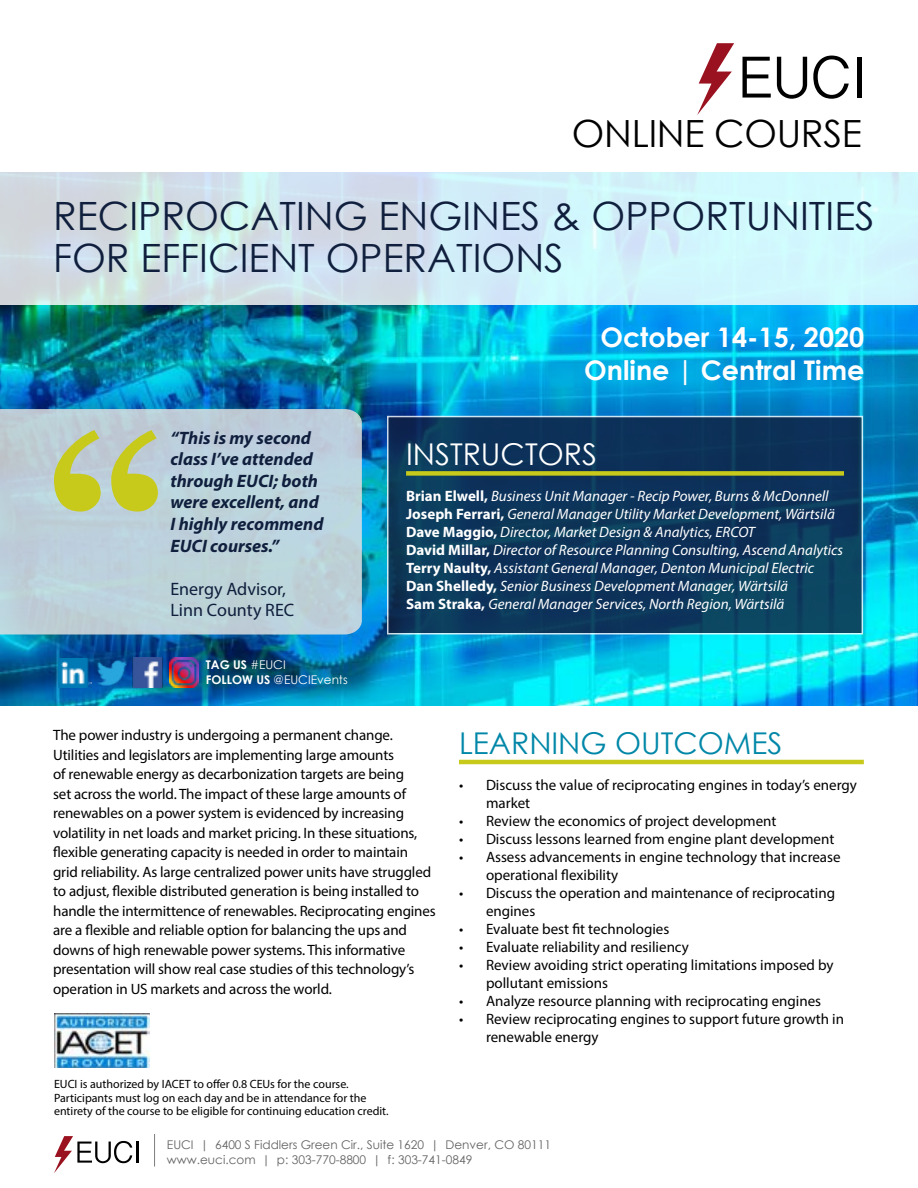
<style>
.page{position:relative;width:918px;height:1188px;background:#fff}
.page>*{position:absolute;margin:0;border:0;box-sizing:border-box;transform-origin:0 0}
.t1{font:39px/42px "Century Gothic";color:#101f3d}
.t2{font:37.5px "Century Gothic";letter-spacing:-.01em;color:#000}
.t3{font:30px "Century Gothic";color:#0087a8}
.t4{font:30px "Century Gothic";color:#fff}
.t5{font:700 27px/32.4px "Century Gothic";color:#fff;text-align:center}
.t6{font:italic 700 18px/21.6px "Myriad Pro";color:#101f3d}
.t7{font:18px/21.6px "Myriad Pro";color:#101f3d}
.t8{font:15px/19.5px "Myriad Pro";letter-spacing:-.01em;color:#000}
.t9{font:italic 15px/18px "Myriad Pro";color:#fff}
.t10{font:12px/13.5px "Myriad Pro";color:#000}
.t11{font:12px/14.4px "Century Gothic";color:#636365}
.t12{font:12px/14.4px "Century Gothic";color:#fff}
.s1{font-weight:700}
.s2{font-weight:700;font-style:normal}
</style>
<div class="page">
<img style="left:0;top:305px;width:918px;height:401px">
<svg style="left:0;top:172px;width:918px;height:133px;background:#d1eaf1"></svg>
<svg style="left:743px;top:57px;width:28px;height:41px"></svg>
<svg style="left:777px;top:57px;width:30px;height:42px"></svg>
<svg style="left:813px;top:56px;width:36px;height:43px"></svg>
<hr style="left:857px;top:57px;width:4px;height:41px;background:#000">
<svg style="left:697px;top:43px;width:37px;height:72px"></svg>
<img style="left:54px;top:1014px;width:95px;height:54px">
<img style="left:129px;top:658px;width:38px;height:29px">
<img style="left:94px;top:656px;width:35px;height:35px">
<img style="left:58px;top:658px;width:33px;height:29px">
<img style="left:169px;top:658px;width:30px;height:29px">
<svg style="left:387px;top:416px;width:476px;height:218px;background:#0f395d"></svg>
<svg style="left:0;top:409px;width:362px;height:225px;background:#bcd0da"></svg>
<svg style="left:54px;top:430px;width:104px;height:82px;background:#c1cb7b"></svg>
<hr style="left:459px;top:760px;width:405px;height:4px;background:#c7ca1a">
<hr style="left:137px;top:1142px;width:2px;height:21px;background:#000">
<svg style="left:54px;top:1136px;width:78px;height:37px"></svg>
<hr style="left:154px;top:1134px;width:1px;height:33px;background:#7d7c7b">
<div style="left:406px;top:471px;width:438px;height:5px;background:#c7ca1a"></div>
<h2 class="t2" style="left:572px;top:107px;width:291px">ONLINE COURSE</h2>
<h1 class="t1" style="left:53px;top:195px;width:823px">RECIPROCATING ENGINES &amp; OPPORTUNITIES<br>FOR EFFICIENT OPERATIONS</h1>
<p class="t6" style="left:170px;top:426px;width:155px">“This is my second class I’ve attended through EUCI; both were excellent, and<br>I highly recommend<br>EUCI courses.”</p>
<p class="t7" style="left:170px;top:578px;width:125px">Energy Advisor,<br>Linn County REC</p>
<p class="t12" style="left:206px;top:657px;width:143px"><span class="s1">TAG US</span> #EUCI<br><span class="s1">FOLLOW US</span> @EUCIEvents</p>
<h3 class="t5" style="left:584px;top:320px;width:282px">October 14-15, 2020<br>Online | Central Time</h3>
<h3 class="t4" style="left:406px;top:433px;width:192px">INSTRUCTORS</h3>
<p class="t9" style="left:406px;top:487px;width:439px"><span class="s2">Brian Elwell,</span> Business Unit Manager - Recip Power, Burns &amp; McDonnell <span class="s2">Joseph Ferrari,</span> General Manager Utility Market Development, Wärtsilä <span class="s2">Dave Maggio,</span> Director, Market Design &amp; Analytics, ERCOT<br><span class="s2">David Millar,</span> Director of Resource Planning Consulting, Ascend Analytics <span class="s2">Terry Naulty,</span> Assistant General Manager, Denton Municipal Electric <span class="s2">Dan Shelledy,</span> Senior Business Development Manager, Wärtsilä<br><span class="s2">Sam Straka,</span> General Manager Services, North Region, Wärtsilä</p>
<p class="t8" style="left:53px;top:725px;width:384px">The power industry is undergoing a permanent change.<br>Utilities and legislators are implementing large amounts<br>of renewable energy as decarbonization targets are being<br>set across the world. The impact of these large amounts of renewables on a power system is evidenced by increasing volatility in net loads and market pricing. In these situations, flexible generating capacity is needed in order to maintain grid reliability. As large centralized power units have struggled to adjust, flexible distributed generation is being installed to handle the intermittence of renewables. Reciprocating engines are a flexible and reliable option for balancing the ups and downs of high renewable power systems. This informative presentation will show real case studies of this technology’s operation in US markets and across the world.</p>
<p class="t10" style="left:54px;top:1077px;width:336px">EUCI is authorized by IACET to offer 0.8 CEUs for the course.<br>Participants must log on each day and be in attendance for the entirety of the course to be eligible for continuing education credit.</p>
<h3 class="t3" style="left:459px;top:722px;width:325px">LEARNING OUTCOMES</h3>
<p class="t8" style="left:486px;top:775px;width:372px;line-height:18px;text-indent:-27px">• Discuss the value of reciprocating engines in today’s energy market</p>
<p class="t8" style="left:459px;top:811px;width:319px">• Review the economics of project development</p>
<p class="t8" style="left:459px;top:829px;width:377px">• Discuss lessons learned from engine plant development</p>
<p class="t8" style="left:486px;top:847px;width:356px;line-height:18px;text-indent:-27px">• Assess advancements in engine technology that increase operational flexibility</p>
<p class="t8" style="left:486px;top:883px;width:351px;line-height:18px;text-indent:-27px">• Discuss the operation and maintenance of reciprocating engines</p>
<p class="t8" style="left:459px;top:919px;width:212px">• Evaluate best fit technologies</p>
<p class="t8" style="left:459px;top:937px;width:232px">• Evaluate reliability and resiliency</p>
<p class="t8" style="left:486px;top:955px;width:349px;line-height:18px;text-indent:-27px">• Review avoiding strict operating limitations imposed by pollutant emissions</p>
<p class="t8" style="left:459px;top:991px;width:364px">• Analyze resource planning with reciprocating engines</p>
<p class="t8" style="left:486px;top:1009px;width:360px;line-height:18px;text-indent:-27px">• Review reciprocating engines to support future growth in renewable energy</p>
<p class="t11" style="left:167px;top:1138px;width:386px">EUCI | 6400 S Fiddlers Green Cir., Suite 1620 | Denver, CO 80111 www.euci.com | p: 303-770-8800 | f: 303-741-0849</p>
</div>
